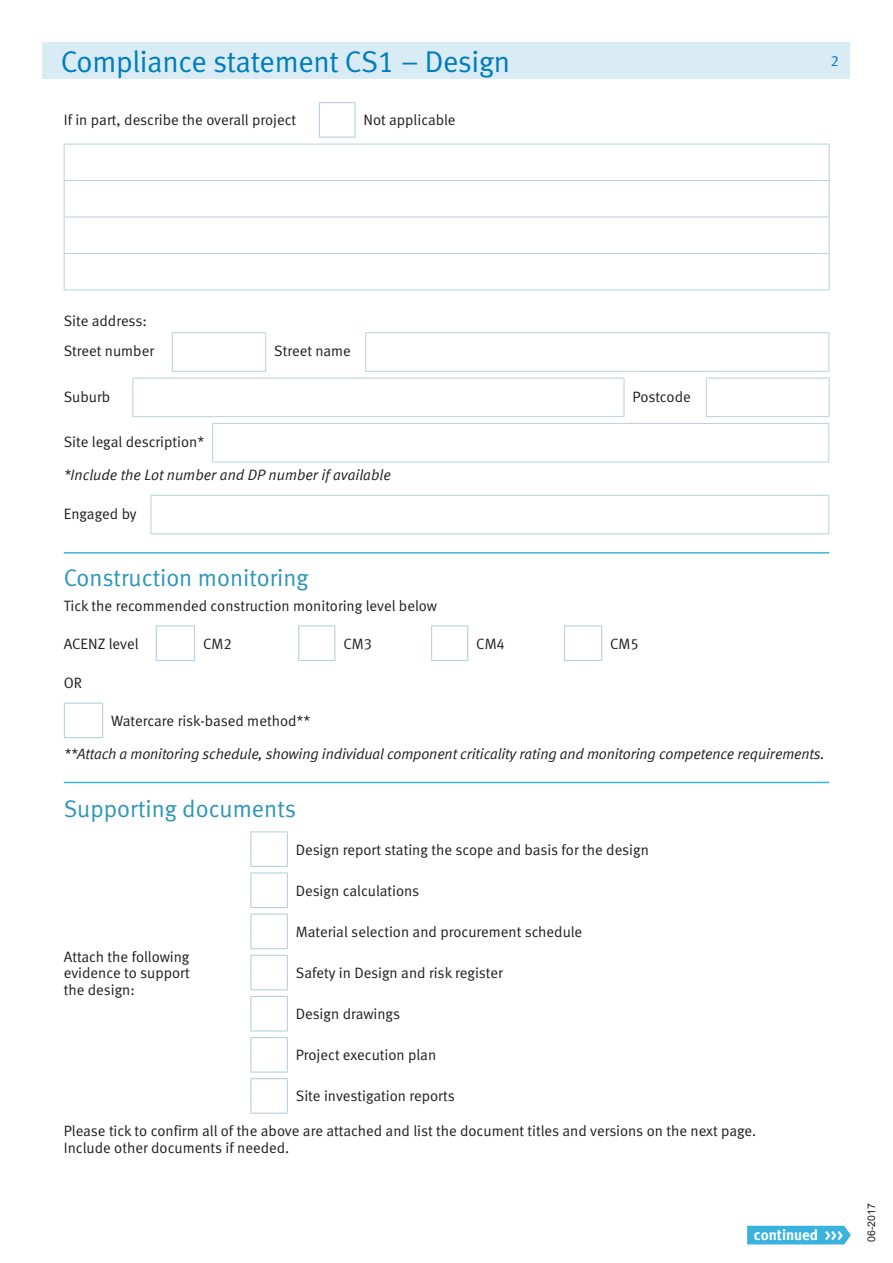
<style>
.page{position:relative;width:893px;height:1263px;background:#fff}
.page>*{position:absolute;margin:0;border:0;box-sizing:border-box;transform-origin:0 0}
.t1{font:30px "Meta Normal LF";letter-spacing:-.01em;color:#007dbb}
.t2{font:24px "Meta Normal LF";color:#2f96b9}
.t3{font:15px/16.5px "Meta Normal LF";color:#231f20}
.t4{font:italic 15px "Meta Normal LF";letter-spacing:-.01em;color:#231f20}
.t5{font:15px "Meta Bold LF";color:#fff}
.t6{font:15px "Meta Normal LF";color:#007dbb}
.t7{font:10.5px "Arial";color:#231f20}
</style>
<div class="page">
<div style="left:43px;top:43px;width:807px;height:36px;background:#d9ecf6"></div>
<hr style="left:319px;top:102px;width:37px;height:1px;background:#b6d1df">
<hr style="left:319px;top:103px;width:1px;height:34px;background:#b6d1df">
<hr style="left:354px;top:103px;width:2px;height:34px;background:#b6d1df">
<hr style="left:319px;top:137px;width:37px;height:1px;background:#b6d1df">
<hr style="left:64px;top:144px;width:766px;height:1px;background:#b6d1df">
<hr style="left:64px;top:144px;width:1px;height:36px;background:#b6d1df">
<hr style="left:829px;top:144px;width:1px;height:36px;background:#b6d1df">
<hr style="left:64px;top:180px;width:766px;height:1px;background:#b6d1df">
<hr style="left:64px;top:181px;width:1px;height:36px;background:#b6d1df">
<hr style="left:829px;top:181px;width:1px;height:36px;background:#b6d1df">
<hr style="left:64px;top:217px;width:766px;height:1px;background:#b6d1df">
<hr style="left:64px;top:217px;width:1px;height:36px;background:#b6d1df">
<hr style="left:829px;top:217px;width:1px;height:36px;background:#b6d1df">
<hr style="left:64px;top:253px;width:766px;height:1px;background:#b6d1df">
<hr style="left:64px;top:254px;width:1px;height:36px;background:#b6d1df">
<hr style="left:829px;top:254px;width:1px;height:36px;background:#b6d1df">
<hr style="left:64px;top:290px;width:766px;height:1px;background:#b6d1df">
<hr style="left:172px;top:333px;width:1px;height:38px;background:#b6d1df">
<hr style="left:365px;top:332px;width:464px;height:1px;background:#b6d1df">
<hr style="left:365px;top:333px;width:1px;height:38px;background:#b6d1df">
<hr style="left:828px;top:333px;width:1px;height:38px;background:#b6d1df">
<hr style="left:365px;top:371px;width:464px;height:1px;background:#b6d1df">
<hr style="left:172px;top:332px;width:94px;height:1px;background:#b6d1df">
<hr style="left:265px;top:333px;width:1px;height:38px;background:#b6d1df">
<hr style="left:172px;top:371px;width:94px;height:1px;background:#b6d1df">
<hr style="left:132px;top:378px;width:1px;height:38px;background:#b6d1df">
<hr style="left:132px;top:378px;width:492px;height:1px;background:#b6d1df">
<hr style="left:624px;top:378px;width:1px;height:38px;background:#b6d1df">
<hr style="left:706px;top:378px;width:124px;height:1px;background:#b6d1df">
<hr style="left:706px;top:378px;width:1px;height:38px;background:#b6d1df">
<hr style="left:829px;top:378px;width:1px;height:38px;background:#b6d1df">
<hr style="left:132px;top:416px;width:492px;height:1px;background:#b6d1df">
<hr style="left:706px;top:416px;width:124px;height:1px;background:#b6d1df">
<hr style="left:212px;top:424px;width:1px;height:38px;background:#b6d1df">
<hr style="left:212px;top:423px;width:617px;height:1px;background:#b6d1df">
<hr style="left:828px;top:424px;width:1px;height:38px;background:#b6d1df">
<hr style="left:212px;top:462px;width:617px;height:1px;background:#b6d1df">
<hr style="left:151px;top:496px;width:1px;height:37px;background:#b6d1df">
<hr style="left:151px;top:495px;width:678px;height:1px;background:#b6d1df">
<hr style="left:828px;top:496px;width:1px;height:37px;background:#b6d1df">
<hr style="left:151px;top:533px;width:678px;height:1px;background:#b6d1df">
<hr style="left:156px;top:625px;width:39px;height:1px;background:#b6d1df">
<hr style="left:156px;top:626px;width:1px;height:34px;background:#b6d1df">
<hr style="left:194px;top:626px;width:1px;height:34px;background:#b6d1df">
<hr style="left:431px;top:625px;width:37px;height:1px;background:#b6d1df">
<hr style="left:431px;top:626px;width:1px;height:34px;background:#b6d1df">
<hr style="left:467px;top:626px;width:1px;height:34px;background:#b6d1df">
<hr style="left:156px;top:660px;width:39px;height:1px;background:#b6d1df">
<hr style="left:431px;top:660px;width:37px;height:1px;background:#b6d1df">
<hr style="left:298px;top:625px;width:37px;height:1px;background:#b6d1df">
<hr style="left:298px;top:626px;width:1px;height:34px;background:#b6d1df">
<hr style="left:334px;top:626px;width:1px;height:34px;background:#b6d1df">
<hr style="left:564px;top:625px;width:38px;height:1px;background:#b6d1df">
<hr style="left:564px;top:626px;width:1px;height:34px;background:#b6d1df">
<hr style="left:601px;top:626px;width:1px;height:34px;background:#b6d1df">
<hr style="left:298px;top:660px;width:37px;height:1px;background:#b6d1df">
<hr style="left:564px;top:660px;width:38px;height:1px;background:#b6d1df">
<hr style="left:64px;top:702px;width:39px;height:2px;background:#b6d1df">
<hr style="left:64px;top:704px;width:1px;height:33px;background:#b6d1df">
<hr style="left:102px;top:704px;width:1px;height:33px;background:#b6d1df">
<hr style="left:64px;top:737px;width:39px;height:1px;background:#b6d1df">
<hr style="left:250px;top:831px;width:38px;height:1px;background:#b6d1df">
<hr style="left:250px;top:832px;width:1px;height:34px;background:#b6d1df">
<hr style="left:287px;top:832px;width:1px;height:34px;background:#b6d1df">
<hr style="left:250px;top:866px;width:38px;height:1px;background:#b6d1df">
<hr style="left:250px;top:907px;width:38px;height:1px;background:#b6d1df">
<hr style="left:250px;top:915px;width:1px;height:33px;background:#b6d1df">
<hr style="left:287px;top:915px;width:1px;height:33px;background:#b6d1df">
<hr style="left:250px;top:948px;width:38px;height:1px;background:#b6d1df">
<hr style="left:250px;top:989px;width:38px;height:1px;background:#b6d1df">
<hr style="left:250px;top:997px;width:1px;height:33px;background:#b6d1df">
<hr style="left:287px;top:997px;width:1px;height:33px;background:#b6d1df">
<hr style="left:250px;top:1030px;width:38px;height:1px;background:#b6d1df">
<hr style="left:250px;top:1071px;width:38px;height:2px;background:#b6d1df">
<hr style="left:250px;top:1079px;width:1px;height:34px;background:#b6d1df">
<hr style="left:287px;top:1079px;width:1px;height:34px;background:#b6d1df">
<hr style="left:250px;top:1113px;width:38px;height:1px;background:#b6d1df">
<hr style="left:250px;top:872px;width:38px;height:1px;background:#b6d1df">
<hr style="left:250px;top:873px;width:1px;height:34px;background:#b6d1df">
<hr style="left:287px;top:873px;width:1px;height:34px;background:#b6d1df">
<hr style="left:250px;top:913px;width:38px;height:2px;background:#b6d1df">
<hr style="left:250px;top:955px;width:38px;height:1px;background:#b6d1df">
<hr style="left:250px;top:956px;width:1px;height:33px;background:#b6d1df">
<hr style="left:287px;top:956px;width:1px;height:33px;background:#b6d1df">
<hr style="left:250px;top:996px;width:38px;height:1px;background:#b6d1df">
<hr style="left:250px;top:1037px;width:38px;height:1px;background:#b6d1df">
<hr style="left:250px;top:1038px;width:1px;height:33px;background:#b6d1df">
<hr style="left:287px;top:1038px;width:1px;height:33px;background:#b6d1df">
<hr style="left:250px;top:1078px;width:38px;height:1px;background:#b6d1df">
<hr style="left:64px;top:552px;width:765px;height:2px;background:#39b3dd">
<hr style="left:64px;top:782px;width:765px;height:1px;background:#39b3dd">
<div style="left:747px;top:1226px;width:104px;height:18px;background:#39b3dd"></div>
<h1 class="t1" style="left:61px;top:44px;width:451px">Compliance statement CS1 – Design</h1>
<p class="t3" style="left:64px;top:112px;width:234px">If in part, describe the overall project</p>
<p class="t3" style="left:364px;top:112px;width:93px">Not applicable</p>
<p class="t6" style="left:830px;top:52px;width:10px">2</p>
<p class="t3" style="left:64px;top:306px;width:92px;line-height:30.2px">Site address:<br>Street number</p>
<p class="t3" style="left:274px;top:343px;width:78px">Street name</p>
<p class="t3" style="left:64px;top:388px;width:48px">Suburb</p>
<p class="t3" style="left:632px;top:388px;width:60px">Postcode</p>
<p class="t3" style="left:64px;top:433px;width:142px">Site legal description*</p>
<p class="t4" style="left:64px;top:466px;width:329px">*Include the Lot number and DP number if available</p>
<p class="t3" style="left:64px;top:505px;width:74px">Engaged by</p>
<h2 class="t2" style="left:64px;top:564px;width:246px">Construction monitoring</h2>
<p class="t3" style="left:64px;top:597px;width:375px">Tick the recommended construction monitoring level below</p>
<p class="t3" style="left:64px;top:635px;width:76px">ACENZ level</p>
<p class="t3" style="left:203px;top:635px;width:30px">CM2</p>
<p class="t3" style="left:343px;top:635px;width:30px">CM3</p>
<p class="t3" style="left:476px;top:635px;width:30px">CM4</p>
<p class="t3" style="left:610px;top:635px;width:30px">CM5</p>
<p class="t3" style="left:64px;top:674px;width:20px">OR</p>
<p class="t3" style="left:111px;top:712px;width:201px">Watercare risk-based method**</p>
<p class="t4" style="left:64px;top:745px;width:762px">**Attach a monitoring schedule, showing individual component criticality rating and monitoring competence requirements.</p>
<h2 class="t2" style="left:64px;top:795px;width:234px">Supporting documents</h2>
<p class="t3" style="left:296px;top:841px;width:355px">Design report stating the scope and basis for the design</p>
<p class="t3" style="left:296px;top:882px;width:125px">Design calculations</p>
<p class="t3" style="left:296px;top:923px;width:288px">Material selection and procurement schedule</p>
<p class="t3" style="left:296px;top:964px;width:208px">Safety in Design and risk register</p>
<p class="t3" style="left:296px;top:1005px;width:106px">Design drawings</p>
<p class="t3" style="left:296px;top:1047px;width:142px">Project execution plan</p>
<p class="t3" style="left:296px;top:1088px;width:161px">Site investigation reports</p>
<p class="t3" style="left:64px;top:1123px;width:694px">Please tick to confirm all of the above are attached and list the document titles and versions on the next page.<br>Include other documents if needed.</p>
<p class="t3" style="left:64px;top:948px;width:128px;text-align:justify">Attach the following evidence to support the design:</p>
<p class="t5" style="left:754px;top:1226px;width:91px">continued &gt;&gt;&gt;</p>
<p class="t7" style="left:864px;top:1242px;width:40px;rotate:-90deg">06-2017</p>
</div>
